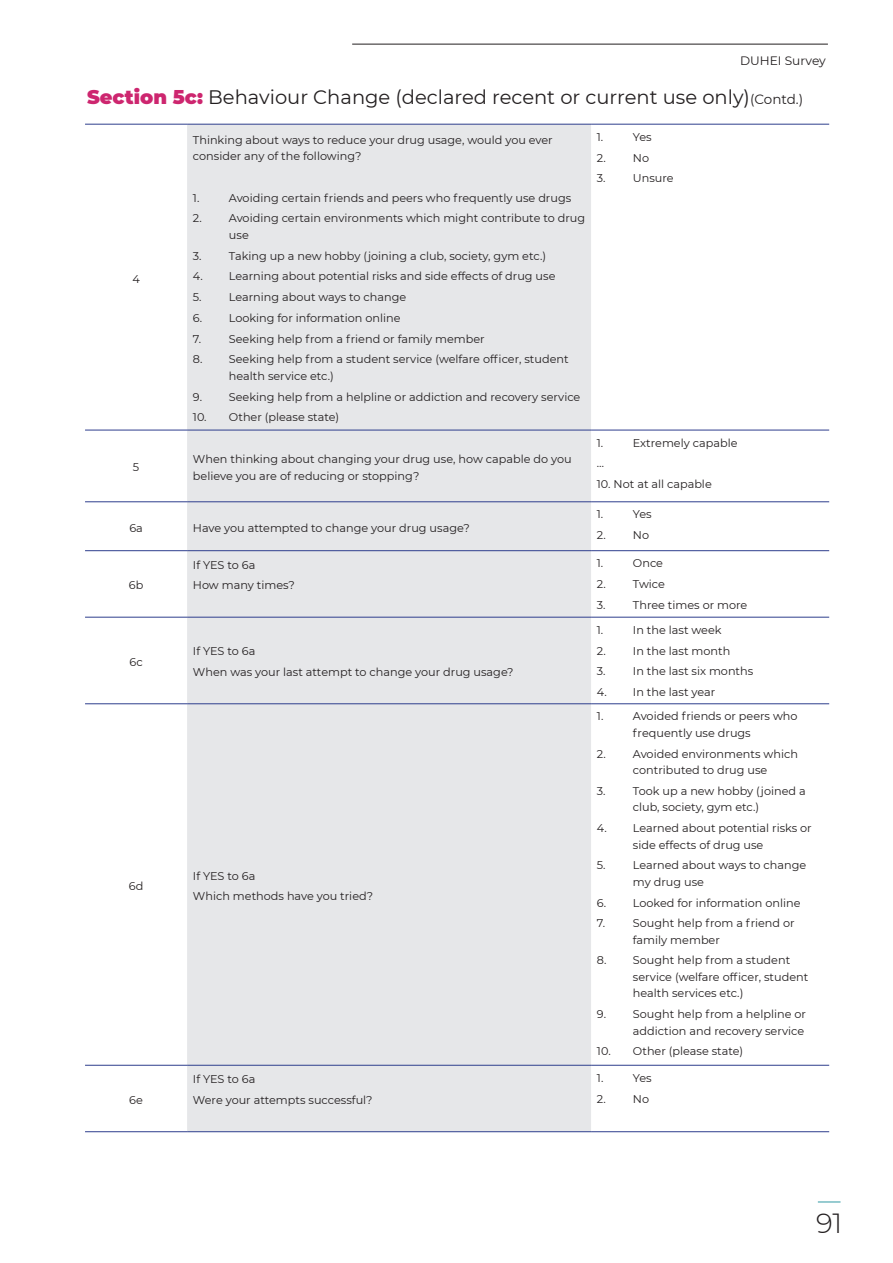
<style>
.page{position:relative;width:893px;height:1263px;background:#fff}
.page>*{position:absolute;margin:0;border:0;box-sizing:border-box;transform-origin:0 0}
.t1{font:300 27.6px "Montserrat";color:#231f20}
.t2{font:19.5px "Montserrat";color:#231f20}
.t3{font:12.15px "Montserrat";color:#231f20}
.t4{font:11.25px/16.5px "Montserrat";color:#231f20}
.s1{font-weight:900;color:#cd266f}
.s2{font-size:13.5px}
</style>
<div class="page">
<svg style="left:818px;top:1201px;width:22px;height:1px"></svg>
<hr style="left:352px;top:44px;width:476px;height:1px;background:#231f20">
<div style="left:187px;top:125px;width:404px;height:1006px;background:#e6e7e9"></div>
<hr style="left:85px;top:430px;width:102px;height:1px;background:#2e3e8d">
<hr style="left:187px;top:430px;width:404px;height:1px;background:#2e3e8d">
<hr style="left:591px;top:430px;width:238px;height:1px;background:#2e3e8d">
<hr style="left:85px;top:501px;width:102px;height:1px;background:#2e3e8d">
<hr style="left:187px;top:501px;width:404px;height:1px;background:#2e3e8d">
<hr style="left:591px;top:501px;width:238px;height:1px;background:#2e3e8d">
<hr style="left:85px;top:550px;width:102px;height:1px;background:#2e3e8d">
<hr style="left:187px;top:550px;width:404px;height:1px;background:#2e3e8d">
<hr style="left:591px;top:550px;width:238px;height:1px;background:#2e3e8d">
<hr style="left:85px;top:617px;width:102px;height:1px;background:#2e3e8d">
<hr style="left:187px;top:617px;width:404px;height:1px;background:#2e3e8d">
<hr style="left:591px;top:617px;width:238px;height:1px;background:#2e3e8d">
<hr style="left:85px;top:703px;width:102px;height:1px;background:#2e3e8d">
<hr style="left:187px;top:703px;width:404px;height:1px;background:#2e3e8d">
<hr style="left:591px;top:703px;width:238px;height:1px;background:#2e3e8d">
<hr style="left:85px;top:1065px;width:102px;height:1px;background:#2e3e8d">
<hr style="left:187px;top:1065px;width:404px;height:1px;background:#2e3e8d">
<hr style="left:591px;top:1065px;width:238px;height:1px;background:#2e3e8d">
<hr style="left:85px;top:1131px;width:102px;height:1px;background:#2e3e8d">
<hr style="left:187px;top:1131px;width:404px;height:1px;background:#2e3e8d">
<hr style="left:591px;top:1131px;width:238px;height:1px;background:#2e3e8d">
<hr style="left:85px;top:124px;width:102px;height:1px;background:#2e3e8d">
<hr style="left:187px;top:124px;width:404px;height:1px;background:#2e3e8d">
<hr style="left:591px;top:124px;width:238px;height:1px;background:#2e3e8d">
<p class="t3" style="left:740px;top:53px;width:87px">DUHEI Survey</p>
<h2 class="t2" style="left:87px;top:84px;width:718px"><span class="s1">Section 5c:</span> Behaviour Change (declared recent or current use only)<span class="s2">(Contd.)</span></h2>
<p class="t4" style="left:132px;top:270px;width:9px">4</p>
<p class="t4" style="left:193px;top:131px;width:361px">Thinking about ways to reduce your drug usage, would you ever consider any of the following?</p>
<p class="t4" style="left:193px;top:189px;width:8px">1.</p>
<p class="t4" style="left:229px;top:189px;width:344px">Avoiding certain friends and peers who frequently use drugs</p>
<p class="t4" style="left:193px;top:210px;width:10px">2.</p>
<p class="t4" style="left:229px;top:210px;width:358px">Avoiding certain environments which might contribute to drug use</p>
<p class="t4" style="left:193px;top:247px;width:10px">3.</p>
<p class="t4" style="left:229px;top:247px;width:319px">Taking up a new hobby (joining a club, society, gym etc.)</p>
<p class="t4" style="left:193px;top:266px;width:364px;line-height:20.7px">4. Learning about potential risks and side effects of drug use<br>5.</p>
<p class="t4" style="left:229px;top:288px;width:179px">Learning about ways to change</p>
<p class="t4" style="left:193px;top:307px;width:209px;line-height:20.7px">6. Looking for information online<br>7.</p>
<p class="t4" style="left:229px;top:330px;width:257px">Seeking help from a friend or family member</p>
<p class="t4" style="left:229px;top:351px;width:341px;text-indent:-36px">8. Seeking help from a student service (welfare officer, student health service etc.)</p>
<p class="t4" style="left:193px;top:388px;width:389px">9. Seeking help from a helpline or addiction and recovery service</p>
<p class="t4" style="left:193px;top:409px;width:148px">10. Other (please state)</p>
<p class="t4" style="left:133px;top:459px;width:8px">5</p>
<p class="t4" style="left:193px;top:450px;width:380px">When thinking about changing your drug use, how capable do you believe you are of reducing or stopping?</p>
<p class="t4" style="left:129px;top:519px;width:15px">6a</p>
<p class="t4" style="left:193px;top:519px;width:278px">Have you attempted to change your drug usage?</p>
<p class="t4" style="left:597px;top:128px;width:8px">1.</p>
<p class="t4" style="left:633px;top:128px;width:20px">Yes</p>
<p class="t4" style="left:597px;top:149px;width:10px">2.</p>
<p class="t4" style="left:633px;top:149px;width:18px">No</p>
<p class="t4" style="left:597px;top:170px;width:10px">3.</p>
<p class="t4" style="left:633px;top:170px;width:42px">Unsure</p>
<p class="t4" style="left:597px;top:434px;width:8px">1.</p>
<p class="t4" style="left:633px;top:434px;width:106px">Extremely capable</p>
<p class="t4" style="left:597px;top:455px;width:9px">…</p>
<p class="t4" style="left:597px;top:476px;width:116px">10. Not at all capable</p>
<p class="t4" style="left:597px;top:506px;width:8px">1.</p>
<p class="t4" style="left:633px;top:506px;width:20px">Yes</p>
<p class="t4" style="left:597px;top:527px;width:10px">2.</p>
<p class="t4" style="left:633px;top:527px;width:18px">No</p>
<p class="t4" style="left:129px;top:577px;width:16px">6b</p>
<p class="t4" style="left:193px;top:554px;width:104px;line-height:20.7px">If YES to 6a<br>How many times?</p>
<p class="t4" style="left:597px;top:555px;width:8px">1.</p>
<p class="t4" style="left:633px;top:555px;width:32px">Once</p>
<p class="t4" style="left:597px;top:575px;width:10px">2.</p>
<p class="t4" style="left:633px;top:575px;width:34px">Twice</p>
<p class="t4" style="left:597px;top:596px;width:10px">3.</p>
<p class="t4" style="left:633px;top:596px;width:116px">Three times or more</p>
<p class="t4" style="left:129px;top:653px;width:15px">6c</p>
<p class="t4" style="left:193px;top:641px;width:322px;line-height:20.7px">If YES to 6a<br>When was your last attempt to change your drug usage?</p>
<p class="t4" style="left:129px;top:877px;width:16px">6d</p>
<p class="t4" style="left:193px;top:865px;width:182px;line-height:20.7px">If YES to 6a<br>Which methods have you tried?</p>
<p class="t4" style="left:597px;top:621px;width:8px">1.</p>
<p class="t4" style="left:633px;top:621px;width:90px">In the last week</p>
<p class="t4" style="left:597px;top:642px;width:10px">2.</p>
<p class="t4" style="left:633px;top:642px;width:99px">In the last month</p>
<p class="t4" style="left:597px;top:663px;width:10px">3.</p>
<p class="t4" style="left:633px;top:663px;width:122px">In the last six months</p>
<p class="t4" style="left:597px;top:683px;width:120px">4. In the last year</p>
<p class="t4" style="left:597px;top:708px;width:8px">1.</p>
<p class="t4" style="left:633px;top:708px;width:166px">Avoided friends or peers who frequently use drugs</p>
<p class="t4" style="left:597px;top:745px;width:10px">2.</p>
<p class="t4" style="left:633px;top:745px;width:167px">Avoided environments which contributed to drug use</p>
<p class="t4" style="left:597px;top:782px;width:10px">3.</p>
<p class="t4" style="left:633px;top:782px;width:174px">Took up a new hobby (joined a club, society, gym etc.)</p>
<p class="t4" style="left:633px;top:819px;width:180px;text-indent:-36px">4. Learned about potential risks or side effects of drug use</p>
<p class="t4" style="left:597px;top:857px;width:10px">5.</p>
<p class="t4" style="left:633px;top:857px;width:175px">Learned about ways to change my drug use</p>
<p class="t4" style="left:597px;top:892px;width:205px;line-height:20.7px">6. Looked for information online<br>7.</p>
<p class="t4" style="left:633px;top:915px;width:163px">Sought help from a friend or family member</p>
<p class="t4" style="left:633px;top:952px;width:177px;text-indent:-36px">8. Sought help from a student service (welfare officer, student health services etc.)</p>
<p class="t4" style="left:597px;top:1005px;width:211px;text-align:right">9. Sought help from a helpline or addiction and recovery service</p>
<p class="t4" style="left:597px;top:1043px;width:148px">10. Other (please state)</p>
<p class="t4" style="left:129px;top:1091px;width:15px">6e</p>
<p class="t4" style="left:193px;top:1068px;width:181px;line-height:20.7px">If YES to 6a<br>Were your attempts successful?</p>
<p class="t4" style="left:597px;top:1069px;width:8px">1.</p>
<p class="t4" style="left:633px;top:1069px;width:20px">Yes</p>
<p class="t4" style="left:597px;top:1090px;width:10px">2.</p>
<p class="t4" style="left:633px;top:1090px;width:18px">No</p>
<h1 class="t1" style="left:816px;top:1205px;width:28px">91</h1>
</div>
